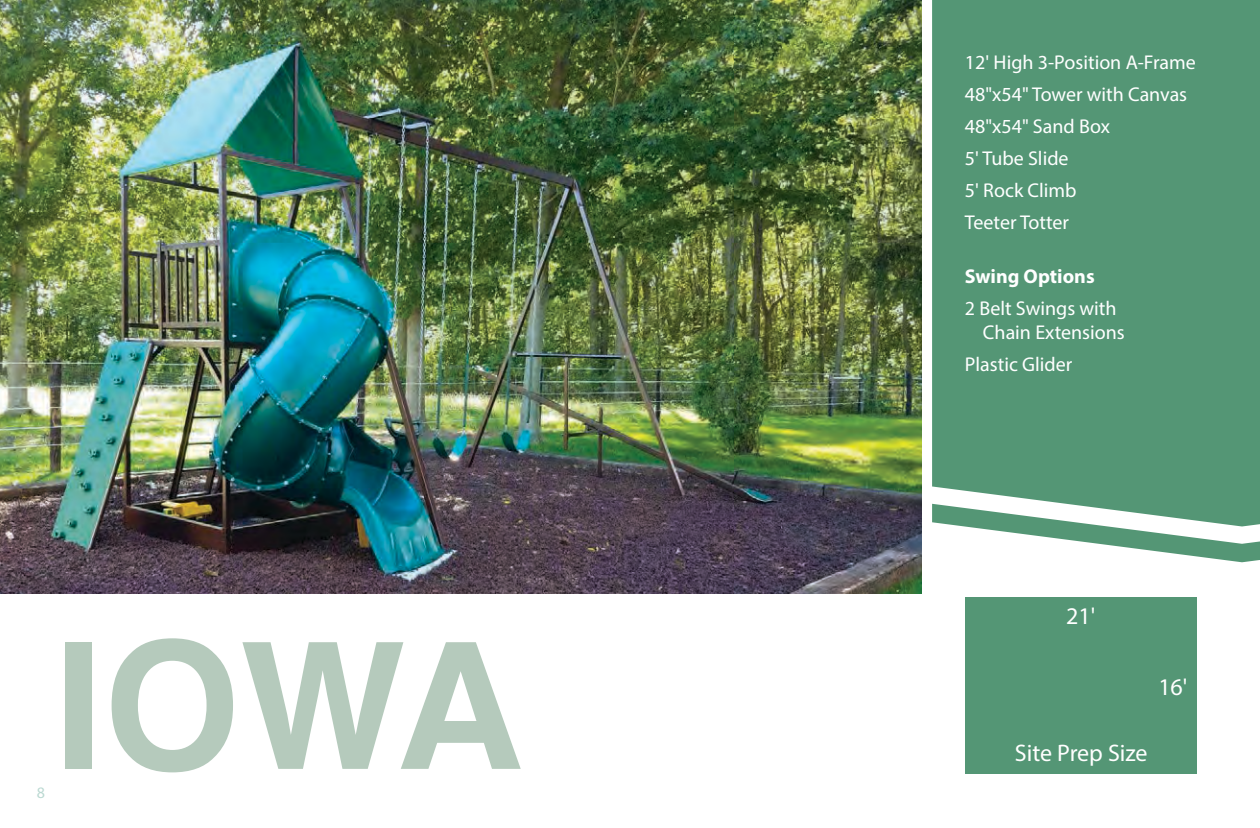
<style>
.page{position:relative;width:1260px;height:828px;background:#fff}
.page>*{position:absolute;margin:0;border:0;box-sizing:border-box;transform-origin:0 0}
.t1{font:700 176px "Helvetica";color:#b5cabc}
.t2{font:24px "Myriad Pro";color:#fff}
.t3{font:20px/24px "Myriad Pro";color:#fff}
.t4{font:700 20px "Myriad Pro";color:#fff}
.t5{font:16px "Myriad Pro";color:#bbd9d2}
</style>
<div class="page">
<svg style="left:932px;top:0;width:328px;height:504px;fill:#549675"></svg>
<svg style="left:932px;top:504px;width:328px;height:58px"></svg>
<img style="left:0;top:0;width:922px;height:593px">
<div style="left:966px;top:598px;width:231px;height:176px;background:#549675"></div>
<p class="t5" style="left:37px;top:782px;width:10px">8</p>
<p class="t1" style="left:54px;top:565px;width:471px">IOWA</p>
<p class="t3" style="left:965px;top:50px;width:233px">12' High 3-Position A-Frame</p>
<p class="t3" style="left:965px;top:82px;width:224px">48"x54" Tower with Canvas</p>
<p class="t3" style="left:965px;top:114px;width:147px">48"x54" Sand Box</p>
<p class="t3" style="left:965px;top:146px;width:105px">5' Tube Slide</p>
<p class="t3" style="left:965px;top:178px;width:113px">5' Rock Climb</p>
<p class="t3" style="left:965px;top:210px;width:106px">Teeter Totter</p>
<p class="t4" style="left:965px;top:263px;width:131px">Swing Options</p>
<p class="t3" style="left:983px;top:296px;width:143px;text-indent:-18px">2 Belt Swings with<br>Chain Extensions</p>
<p class="t3" style="left:965px;top:352px;width:109px">Plastic Glider</p>
<p class="t2" style="left:1066px;top:601px;width:31px">21'</p>
<p class="t2" style="left:1158px;top:672px;width:31px">16'</p>
<p class="t2" style="left:1015px;top:739px;width:134px">Site Prep Size</p>
</div>
